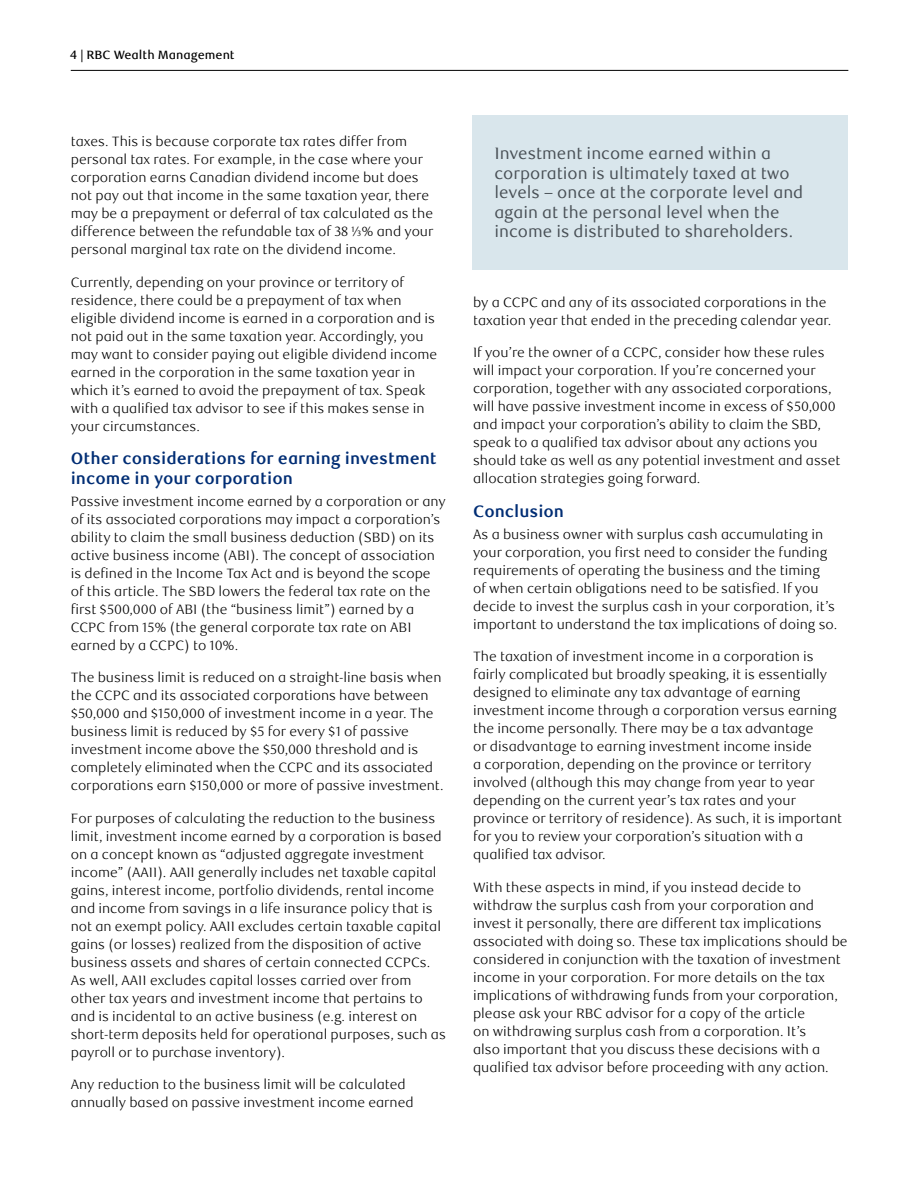
<style>
.page{position:relative;width:918px;height:1188px;background:#fff}
.page>*{position:absolute;margin:0;border:0;box-sizing:border-box;transform-origin:0 0}
.t1{font:16.5px/19.5px "RBC Text";color:#484f55}
._4-Text_Headline{font:700 16.5px/19.5px "RBC Text";color:#002d74}
._5-Body_Copy{font:300 13.5px/18px "RBC Text";color:#000}
.t2{font:500 12px "RBC Text";color:#000}
.s1{font-weight:400;font-size:7.8px}
</style>
<div class="page">
<hr style="left:71px;top:70px;width:777px;height:1px;background:#000">
<div style="left:473px;top:115px;width:375px;height:155px;background:#d9e6ec"></div>
<p class="t2" style="left:70px;top:47px;width:166px">4 | RBC Wealth Management</p>
<p class="_5-Body_Copy" style="left:71px;top:133px;width:364px">taxes. This is because corporate tax rates differ from personal tax rates. For example, in the case where your corporation earns Canadian dividend income but does not pay out that income in the same taxation year, there may be a prepayment or deferral of tax calculated as the difference between the refundable tax of 38 <sup>1</sup>⁄<span class="s1">3</span>% and your personal marginal tax rate on the dividend income.</p>
<p class="_5-Body_Copy" style="left:71px;top:273px;width:368px">Currently, depending on your province or territory of residence, there could be a prepayment of tax when eligible dividend income is earned in a corporation and is not paid out in the same taxation year. Accordingly, you may want to consider paying out eligible dividend income earned in the corporation in the same taxation year in which it’s earned to avoid the prepayment of tax. Speak with a qualified tax advisor to see if this makes sense in your circumstances.</p>
<h2 class="_4-Text_Headline" style="left:71px;top:449px;width:367px">Other considerations for earning investment income in your corporation</h2>
<p class="_5-Body_Copy" style="left:71px;top:493px;width:377px">Passive investment income earned by a corporation or any of its associated corporations may impact a corporation’s ability to claim the small business deduction (SBD) on its active business income (ABI). The concept of association is defined in the Income Tax Act and is beyond the scope of this article. The SBD lowers the federal tax rate on the first $500,000 of ABI (the “business limit”) earned by a CCPC from 15% (the general corporate tax rate on ABI earned by a CCPC) to 10%.</p>
<p class="_5-Body_Copy" style="left:71px;top:669px;width:374px">The business limit is reduced on a straight-line basis when the CCPC and its associated corporations have between $50,000 and $150,000 of investment income in a year. The business limit is reduced by $5 for every $1 of passive investment income above the $50,000 threshold and is completely eliminated when the CCPC and its associated corporations earn $150,000 or more of passive investment.</p>
<p class="_5-Body_Copy" style="left:71px;top:809px;width:377px">For purposes of calculating the reduction to the business limit, investment income earned by a corporation is based on a concept known as “adjusted aggregate investment income” (AAII). AAII generally includes net taxable capital gains, interest income, portfolio dividends, rental income and income from savings in a life insurance policy that is not an exempt policy. AAII excludes certain taxable capital gains (or losses) realized from the disposition of active business assets and shares of certain connected CCPCs.<br>As well, AAII excludes capital losses carried over from other tax years and investment income that pertains to and is incidental to an active business (e.g. interest on short-term deposits held for operational purposes, such as payroll or to purchase inventory).</p>
<p class="_5-Body_Copy" style="left:71px;top:1076px;width:344px">Any reduction to the business limit will be calculated annually based on passive investment income earned</p>
<p class="t1" style="left:494px;top:144px;width:310px">Investment income earned within a corporation is ultimately taxed at two levels – once at the corporate level and again at the personal level when the income is distributed to shareholders.</p>
<p class="_5-Body_Copy" style="left:473px;top:294px;width:360px">by a CCPC and any of its associated corporations in the taxation year that ended in the preceding calendar year.</p>
<p class="_5-Body_Copy" style="left:473px;top:344px;width:369px">If you’re the owner of a CCPC, consider how these rules will impact your corporation. If you’re concerned your corporation, together with any associated corporations, will have passive investment income in excess of $50,000 and impact your corporation’s ability to claim the SBD, speak to a qualified tax advisor about any actions you should take as well as any potential investment and asset allocation strategies going forward.</p>
<h2 class="_4-Text_Headline" style="left:473px;top:502px;width:93px">Conclusion</h2>
<p class="_5-Body_Copy" style="left:473px;top:526px;width:366px">As a business owner with surplus cash accumulating in your corporation, you first need to consider the funding requirements of operating the business and the timing<br>of when certain obligations need to be satisfied. If you decide to invest the surplus cash in your corporation, it’s important to understand the tax implications of doing so.</p>
<p class="_5-Body_Copy" style="left:473px;top:648px;width:371px">The taxation of investment income in a corporation is fairly complicated but broadly speaking, it is essentially designed to eliminate any tax advantage of earning investment income through a corporation versus earning the income personally. There may be a tax advantage<br>or disadvantage to earning investment income inside<br>a corporation, depending on the province or territory involved (although this may change from year to year depending on the current year’s tax rates and your province or territory of residence). As such, it is important for you to review your corporation’s situation with a qualified tax advisor.</p>
<p class="_5-Body_Copy" style="left:473px;top:878px;width:376px">With these aspects in mind, if you instead decide to withdraw the surplus cash from your corporation and invest it personally, there are different tax implications associated with doing so. These tax implications should be considered in conjunction with the taxation of investment income in your corporation. For more details on the tax implications of withdrawing funds from your corporation, please ask your RBC advisor for a copy of the article<br>on withdrawing surplus cash from a corporation. It’s<br>also important that you discuss these decisions with a qualified tax advisor before proceeding with any action.</p>
</div>
